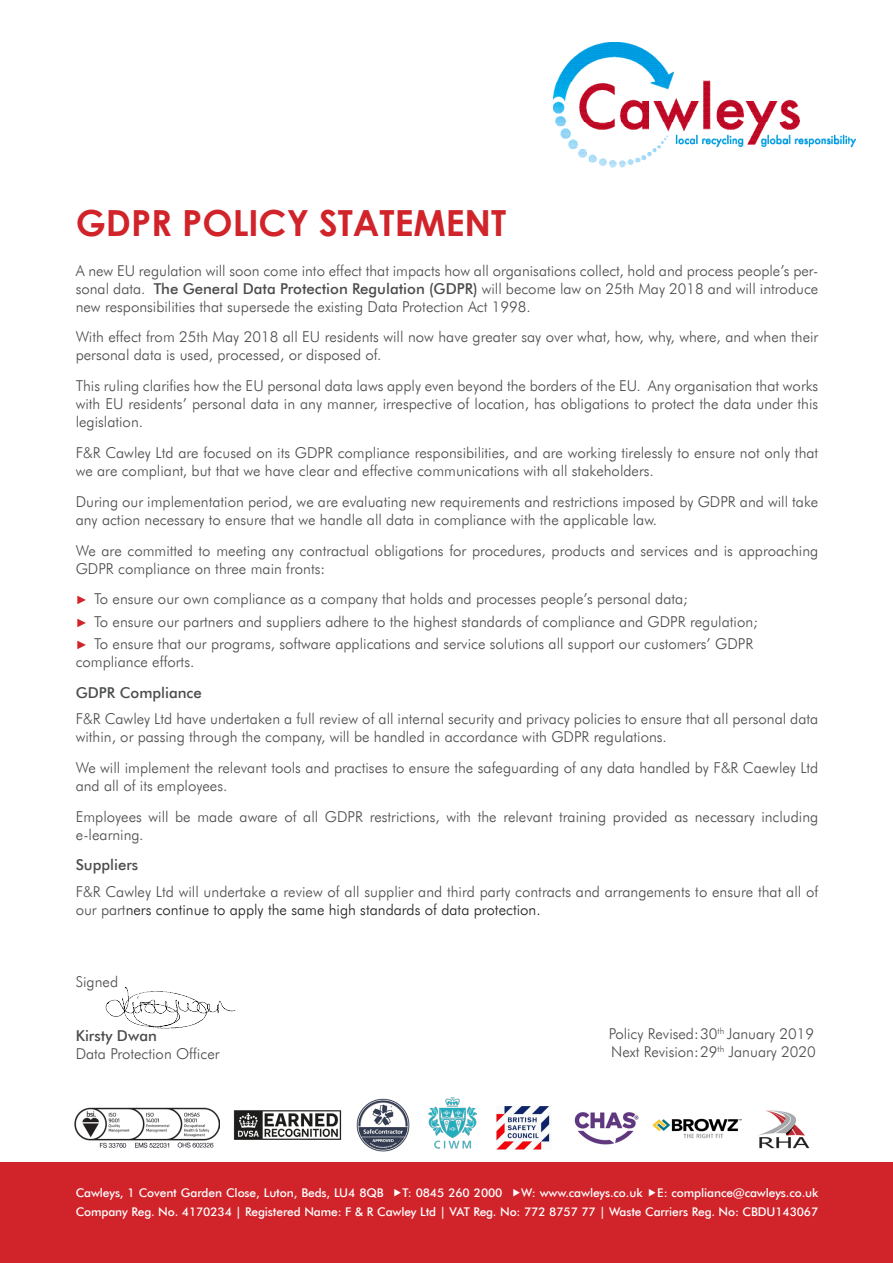
<style>
.page{position:relative;width:893px;height:1263px;background:#fff}
.page>*{position:absolute;margin:0;border:0;box-sizing:border-box;transform-origin:0 0}
.t1{font:700 36px "Century Gothic";color:#d1232a}
.t2{font:300 15px/18px "Futura BT";color:#4b4c4d}
.t3{font:500 15px "Futura BT";color:#4b4c4d}
.t4{font:500 12px/18.6px "Futura BT";letter-spacing:-.01em;color:#fff;text-align:right}
.s1{font-weight:500}
.s2{font-family:"Century Gothic";font-weight:400;font-size:12px;color:#d1232a}
.s3{color:#231f20}
</style>
<div class="page">
<img style="left:554px;top:43px;width:302px;height:124px">
<div style="left:0;top:1162px;width:893px;height:101px;background:#d1232a"></div>
<img style="left:652px;top:1118px;width:90px;height:21px">
<img style="left:574px;top:1112px;width:64px;height:33px">
<img style="left:758px;top:1110px;width:52px;height:38px">
<img style="left:233px;top:1110px;width:109px;height:30px">
<img style="left:356px;top:1098px;width:54px;height:54px">
<img style="left:428px;top:1097px;width:48px;height:52px">
<img style="left:496px;top:1106px;width:54px;height:43px">
<img style="left:74px;top:1107px;width:145px;height:41px">
<img style="left:105px;top:987px;width:131px;height:42px">
<h1 class="t1" style="left:76px;top:196px;width:432px">GDPR POLICY STATEMENT</h1>
<p class="t2" style="left:76px;top:261px;width:744px;text-align:justify">A new EU regulation will soon come into effect that impacts how all organisations collect, hold and process people’s per&shy;sonal data. <span class="s1">The General Data Protection Regulation (GDPR)</span> will become law on 25th May 2018 and will introduce new responsibilities that supersede the existing Data Protection Act 1998.</p>
<p class="t2" style="left:76px;top:328px;width:744px">With effect from 25th May 2018 all EU residents will now have greater say over what, how, why, where, and when their personal data is used, processed, or disposed of.</p>
<p class="t2" style="left:76px;top:377px;width:744px;text-align:justify">This ruling clarifies how the EU personal data laws apply even beyond the borders of the EU. Any organisation that works with EU residents’ personal data in any manner, irrespective of location, has obligations to protect the data under this legislation.</p>
<p class="t2" style="left:76px;top:443px;width:744px">F&amp;R Cawley Ltd are focused on its GDPR compliance responsibilities, and are working tirelessly to ensure not only that we are compliant, but that we have clear and effective communications with all stakeholders.</p>
<p class="t2" style="left:76px;top:492px;width:744px">During our implementation period, we are evaluating new requirements and restrictions imposed by GDPR and will take any action necessary to ensure that we handle all data in compliance with the applicable law.</p>
<p class="t2" style="left:76px;top:541px;width:744px">We are committed to meeting any contractual obligations for procedures, products and services and is approaching<br>GDPR compliance on three main fronts:</p>
<p class="t2" style="left:76px;top:588px;width:684px;line-height:22.2px"><span class="s2">►</span> To ensure our own compliance as a company that holds and processes people’s personal data;<br><span class="s2">►</span> To ensure our partners and suppliers adhere to the highest standards of compliance and GDPR regulation; <span class="s2">►</span> To ensure that our programs, software applications and service solutions all support our customers’ GDPR</p>
<p class="t2" style="left:76px;top:652px;width:120px">compliance efforts.</p>
<p class="t3" style="left:76px;top:682px;width:128px">GDPR Compliance</p>
<p class="t2" style="left:76px;top:709px;width:744px">F&amp;R Cawley Ltd have undertaken a full review of all internal security and privacy policies to ensure that all personal data within, or passing through the company, will be handled in accordance with GDPR regulations.</p>
<p class="t2" style="left:76px;top:758px;width:744px">We will implement the relevant tools and practises to ensure the safeguarding of any data handled by F&amp;R Caewley Ltd and all of its employees.</p>
<p class="t2" style="left:76px;top:807px;width:744px">Employees will be made aware of all GDPR restrictions, with the relevant training provided as necessary including e-learning.</p>
<p class="t3" style="left:76px;top:855px;width:64px">Suppliers</p>
<p class="t2" style="left:76px;top:882px;width:744px">F&amp;R Cawley Ltd will undertake a review of all supplier and third party contracts and arrangements to ensure that all of our part<span class="s3">ners continue to apply the same high standards of data protection.</span></p>
<p class="t2" style="left:76px;top:972px;width:44px">Signed</p>
<p class="t3" style="left:76px;top:1026px;width:83px">Kirsty Dwan</p>
<p class="t2" style="left:76px;top:1044px;width:145px">Data Protection Officer</p>
<p class="t2" style="left:609px;top:1024px;width:209px">Policy Revised:30<sup>th</sup> January 2019<br>Next Revision:29<sup>th</sup> January 2020</p>
<p class="t4" style="left:76px;top:1184px;width:310px">Cawleys, 1 Covent Garden Close, Luton, Beds, LU4 8QB</p>
<p class="t4" style="left:402px;top:1184px;width:102px">T: 0845 260 2000</p>
<p class="t4" style="left:76px;top:1184px;width:744px">W: www.cawleys.co.uk E: compliance@cawleys.co.uk<br>Company Reg. No. 4170234 | Registered Name: F &amp; R Cawley Ltd | VAT Reg. No: 772 8757 77 | Waste Carriers Reg. No: CBDU143067</p>
</div>
